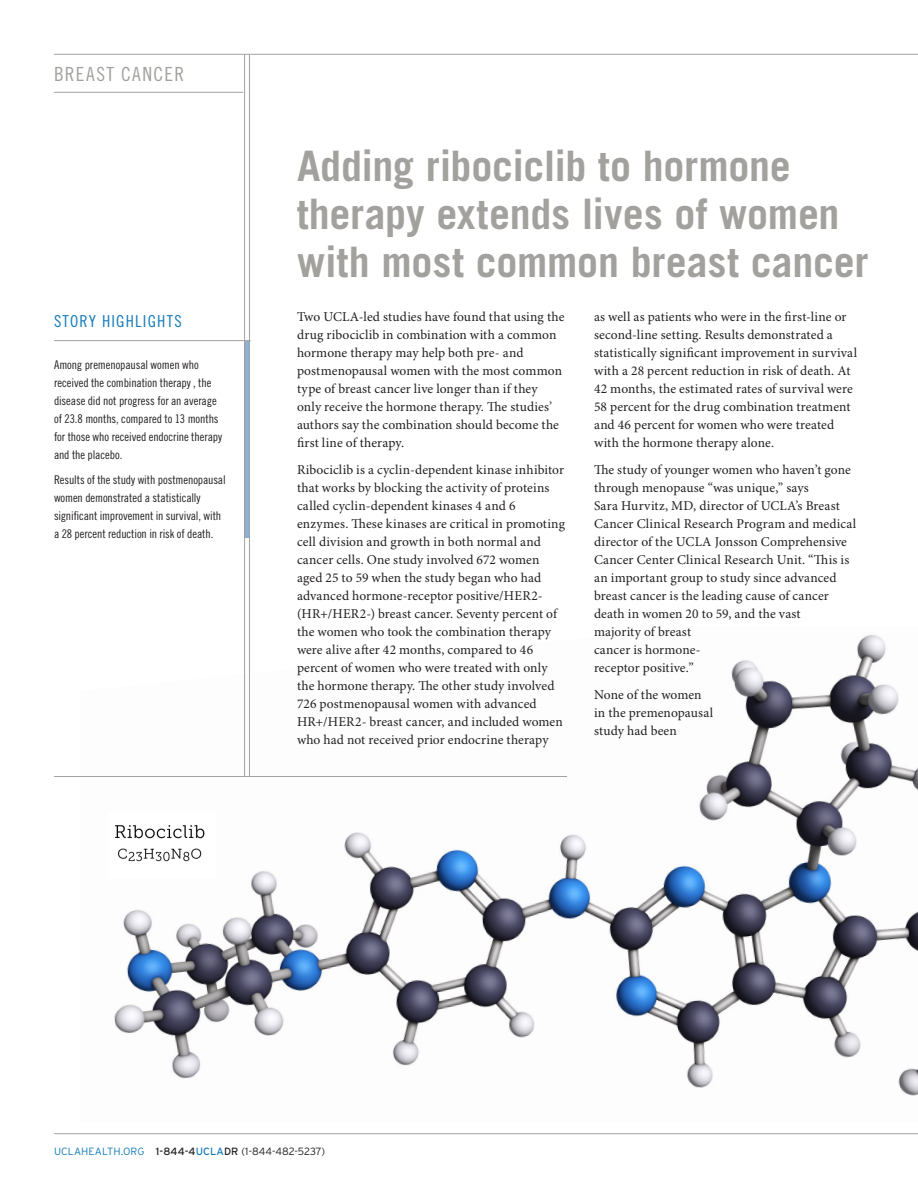
<style>
.page{position:relative;width:918px;height:1188px;background:#fff}
.page>*{position:absolute;margin:0;border:0;box-sizing:border-box;transform-origin:0 0}
.t1{font:700 42px/48px "Trade Gothic";letter-spacing:-.005em;color:#a2a19e}
.t2{font:19.5px "Trade Gothic Cond Eighteen";letter-spacing:.07em;color:#a2a19e}
.t3{font:16.5px "Trade Gothic Cond Eighteen";letter-spacing:.075em;color:#157bb7}
.Blue_CTA{font:13.5px/18px "Minion Pro";color:#231f20}
.t4{font:12px/18px "Trade Gothic Cond Eighteen";letter-spacing:-.005em;color:#231f20}
.t5{font:300 10.5px "Interstate";letter-spacing:.01em;color:#231f20}
.s1{color:#157bb7}
.s2{font-weight:400}
.s3{font-weight:400;color:#157bb7}
</style>
<div class="page">
<img style="left:114px;top:635px;width:804px;height:461px">
<img style="left:114px;top:812px;width:102px;height:65px">
<div style="left:244px;top:341px;width:6px;height:197px;background:#8db0d6"></div>
<hr style="left:54px;top:340px;width:197px;height:1px;background:#a2a19e">
<hr style="left:244px;top:54px;width:1px;height:723px;background:#a2a19e">
<hr style="left:249px;top:55px;width:1px;height:722px;background:#a2a19e">
<hr style="left:54px;top:54px;width:864px;height:1px;background:#a2a19e">
<hr style="left:54px;top:92px;width:189px;height:1px;background:#a2a19e">
<hr style="left:54px;top:776px;width:513px;height:1px;background:#a2a19e">
<hr style="left:54px;top:1133px;width:864px;height:1px;background:#a2a19e">
<p class="t2" style="left:54px;top:62px;width:132px">BREAST CANCER</p>
<p class="t3" style="left:54px;top:311px;width:129px">STORY HIGHLIGHTS</p>
<p class="t4" style="left:54px;top:356px;width:170px">Among premenopausal women who received the combination therapy , the disease did not progress for an average of 23.8 months, compared to 13 months for those who received endocrine therapy and the placebo.</p>
<p class="t4" style="left:54px;top:470px;width:173px">Results of the study with postmenopausal women demonstrated a statistically significant improvement in survival, with a 28 percent reduction in risk of death.</p>
<p class="t1" style="left:297px;top:141px;width:573px">Adding ribociclib to hormone therapy extends lives of women with most common breast cancer</p>
<p class="Blue_CTA" style="left:297px;top:308px;width:269px">Two UCLA-led studies have found that using the drug ribociclib in combination with a common hormone therapy may help both pre- and postmenopausal women with the most common type of breast cancer live longer than if they only receive the hormone therapy. The studies’ authors say the combination should become the first line of therapy.</p>
<p class="Blue_CTA" style="left:297px;top:461px;width:270px">Ribociclib is a cyclin-dependent kinase inhibitor that works by blocking the activity of proteins called cyclin-dependent kinases 4 and 6 enzymes. These kinases are critical in promoting cell division and growth in both normal and cancer cells. One study involved 672 women aged 25 to 59 when the study began who had advanced hormone-receptor positive/HER2- (HR+/HER2-) breast cancer. Seventy percent of the women who took the combination therapy were alive after 42 months, compared to 46 percent of women who were treated with only the hormone therapy. The other study involved 726 postmenopausal women with advanced HR+/HER2- breast cancer, and included women who had not received prior endocrine therapy</p>
<p class="Blue_CTA" style="left:594px;top:308px;width:265px">as well as patients who were in the first-line or second-line setting. Results demonstrated a statistically significant improvement in survival with a 28 percent reduction in risk of death. At 42 months, the estimated rates of survival were 58 percent for the drug combination treatment and 46 percent for women who were treated with the hormone therapy alone.</p>
<p class="Blue_CTA" style="left:594px;top:461px;width:264px">The study of younger women who haven’t gone through menopause “was unique,” says<br>Sara Hurvitz, MD, director of UCLA’s Breast Cancer Clinical Research Program and medical director of the UCLA Jonsson Comprehensive Cancer Center Clinical Research Unit. “This is an important group to study since advanced breast cancer is the leading cause of cancer death in women 20 to 59, and the vast<br>majority of breast<br>cancer is hormone-<br>receptor positive.”</p>
<p class="Blue_CTA" style="left:594px;top:686px;width:121px">None of the women in the premenopausal study had been</p>
<p class="t5" style="left:54px;top:1145px;width:273px"><span class="s1">UCLAHEALTH.ORG</span> <span class="s2">1-844-4</span><span class="s3">UCLA</span><span class="s2">DR</span> (1-844-482-5237)</p>
</div>
